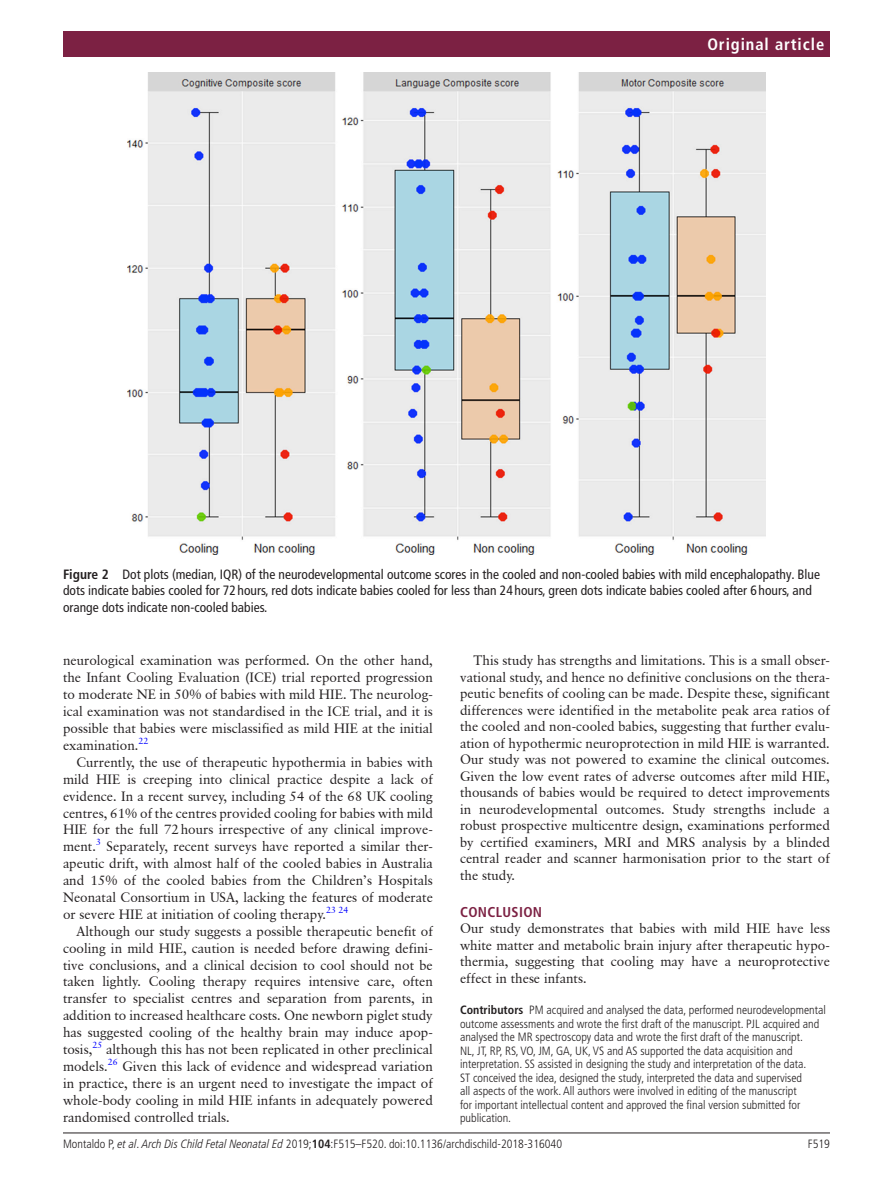
<style>
.page{position:relative;width:893px;height:1191px;background:#fff}
.page>*{position:absolute;margin:0;border:0;box-sizing:border-box;transform-origin:0 0}
.t1{font:700 condensed 16.5px "Frutiger LT Pro";letter-spacing:.055em;color:#fff}
.t2{font:700 condensed 14.25px "Frutiger LT Pro";letter-spacing:.025em;color:#7c2143}
.t3{font:13.5px/17px "Classical Garamond BT";color:#231f20;text-align:justify}
.t4{font:condensed 13.5px/16.5px "Frutiger LT Pro";color:#231f20}
.t5{font:300 condensed 12px/13.5px "Frutiger LT Pro";color:#231f20}
.s1{font-weight:700}
.s2{font-style:italic}
</style>
<div class="page">
<hr style="left:63px;top:1132px;width:767px;height:1px;background:#231f20">
<div style="left:63px;top:31px;width:767px;height:25px;background:#7c2143"></div>
<img style="left:127px;top:72px;width:638px;height:483px">
<p class="t1" style="left:707px;top:34px;width:118px">Original article</p>
<p class="t4" style="left:63px;top:566px;width:758px"><span class="s1">Figure 2</span> Dot plots (median, IQR) of the neurodevelopmental outcome scores in the cooled and non-cooled babies with mild encephalopathy. Blue dots indicate babies cooled for 72 hours, red dots indicate babies cooled for less than 24 hours, green dots indicate babies cooled after 6 hours, and orange dots indicate non-cooled babies.</p>
<p class="t3" style="left:63px;top:652px;width:371px">neurological examination was performed. On the other hand, the Infant Cooling Evaluation (ICE) trial reported progression to moderate NE in 50% of babies with mild HIE. The neurolog&shy;ical examination was not standardised in the ICE trial, and it is possible that babies were misclassified as mild HIE at the initial examination.<sup>22</sup></p>
<p class="t3" style="left:63px;top:753px;width:371px;text-indent:14px">Currently, the use of therapeutic hypothermia in babies with mild HIE is creeping into clinical practice despite a lack of evidence. In a recent survey, including 54 of the 68 UK cooling centres, 61% of the centres provided cooling for babies with mild HIE for the full 72hours irrespective of any clinical improve&shy;ment.<sup>3</sup> Separately, recent surveys have reported a similar ther&shy;apeutic drift, with almost half of the cooled babies in Australia and 15% of the cooled babies from the Children’s Hospitals Neonatal Consortium in USA, lacking the features of moderate or severe HIE at initiation of cooling therapy.<sup>23</sup> <sup>24</sup></p>
<p class="t3" style="left:63px;top:922px;width:371px;text-indent:14px">Although our study suggests a possible therapeutic benefit of cooling in mild HIE, caution is needed before drawing defini&shy;tive conclusions, and a clinical decision to cool should not be taken lightly. Cooling therapy requires intensive care, often transfer to specialist centres and separation from parents, in addition to increased healthcare costs. One newborn piglet study has suggested cooling of the healthy brain may induce apop&shy;tosis,<sup>25</sup> although this has not been replicated in other preclinical models.<sup>26</sup> Given this lack of evidence and widespread variation in practice, there is an urgent need to investigate the impact of whole-body cooling in mild HIE infants in adequately powered randomised controlled trials.</p>
<p class="t3" style="left:460px;top:652px;width:371px;line-height:16.5px;text-indent:14px">This study has strengths and limitations. This is a small obser&shy;vational study, and hence no definitive conclusions on the thera&shy;peutic benefits of cooling can be made. Despite these, significant differences were identified in the metabolite peak area ratios of the cooled and non-cooled babies, suggesting that further evalu&shy;ation of hypothermic neuroprotection in mild HIE is warranted.<br>Our study was not powered to examine the clinical outcomes.<br>Given the low event rates of adverse outcomes after mild HIE, thousands of babies would be required to detect improvements in neurodevelopmental outcomes. Study strengths include a robust prospective multicentre design, examinations performed by certified examiners, MRI and MRS analysis by a blinded central reader and scanner harmonisation prior to the start of the study.</p>
<p class="t2" style="left:460px;top:903px;width:84px">Conclusion</p>
<p class="t3" style="left:460px;top:920px;width:371px;line-height:16.5px">Our study demonstrates that babies with mild HIE have less white matter and metabolic brain injury after therapeutic hypo&shy;thermia, suggesting that cooling may have a neuroprotective effect in these infants.</p>
<p class="t5" style="left:460px;top:1003px;width:367px"><span class="s1">Contributors</span> PM acquired and analysed the data, performed neurodevelopmental outcome assessments and wrote the first draft of the manuscript. PJL acquired and analysed the MR spectroscopy data and wrote the first draft of the manuscript.<br>NL, JT, RP, RS, VO, JM, GA, UK, VS and AS supported the data acquisition and interpretation. SS assisted in designing the study and interpretation of the data.<br>ST conceived the idea, designed the study, interpreted the data and supervised<br>all aspects of the work. All authors were involved in editing of the manuscript<br>for important intellectual content and approved the final version submitted for publication.</p>
<p class="t5" style="left:63px;top:1136px;width:501px">Montaldo P, <span class="s2">et al</span>. <span class="s2">Arch Dis Child Fetal Neonatal Ed</span> 2019;<span class="s1">104</span>:F515–F520. doi:10.1136/archdischild-2018-316040</p>
<p class="t5" style="left:808px;top:1136px;width:24px">F519</p>
</div>
